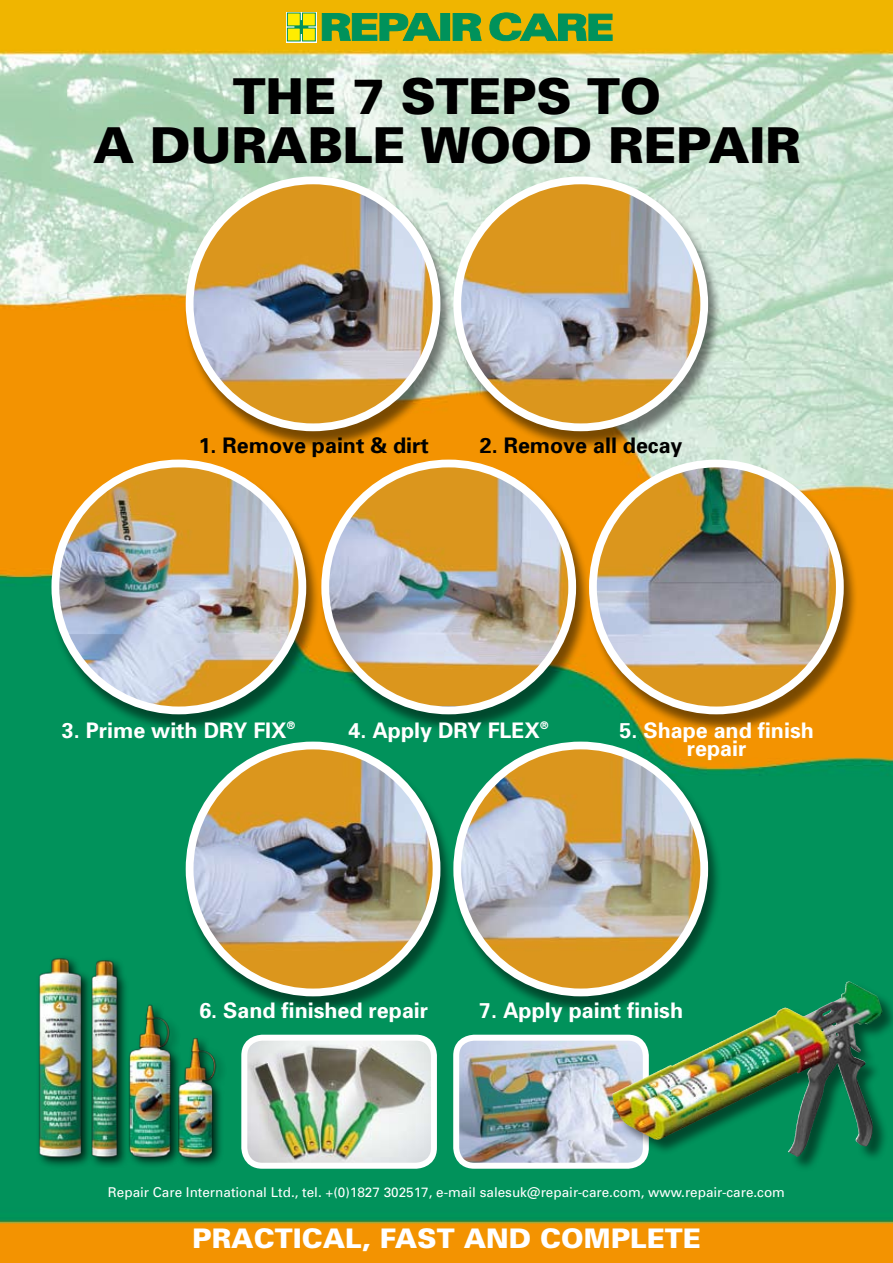
<style>
.page{position:relative;width:893px;height:1263px;background:#fff}
.page>*{position:absolute;margin:0;border:0;box-sizing:border-box;transform-origin:0 0}
.t1{font:900 49.5px/49.5px "Univers";letter-spacing:-.01em;color:#000;text-align:center}
.t2{font:900 27px "Univers";color:#fff}
.t3{font:700 21.45px/18px "Univers";color:#fff;text-align:center}
.t4{font:700 21.45px "Univers";color:#000}
.t5{font:13.5px "Univers";color:#fff}
</style>
<div class="page">
<img style="left:0;top:0;width:893px;height:1263px">
<div style="left:35px;top:954px;width:58px;height:214px;background:#000;opacity:.75"></div>
<img style="left:36px;top:954px;width:56px;height:208px">
<img style="left:84px;top:956px;width:46px;height:208px">
<div style="left:126px;top:1001px;width:57px;height:167px;background:#000;opacity:.75"></div>
<img style="left:123px;top:999px;width:60px;height:161px">
<div style="left:174px;top:1034px;width:53px;height:134px;background:#000;opacity:.75"></div>
<img style="left:178px;top:1000px;width:45px;height:160px">
<div style="left:183px;top:179px;width:272px;height:271px;background:#000;opacity:.5"></div>
<img style="left:190px;top:180px;width:247px;height:247px;border-radius:123px">
<div style="left:186px;top:176px;width:254px;height:255px;border:8px solid #fff;border-radius:50%"></div>
<div style="left:183px;top:744px;width:272px;height:271px;background:#000;opacity:.5"></div>
<img style="left:190px;top:745px;width:247px;height:246px">
<div style="left:186px;top:742px;width:254px;height:254px;border:8px solid #fff;border-radius:50%"></div>
<div style="left:451px;top:179px;width:271px;height:271px;background:#000;opacity:.5"></div>
<img style="left:457px;top:180px;width:247px;height:247px;border-radius:123px">
<div style="left:453px;top:176px;width:255px;height:255px;border:8px solid #fff;border-radius:50%"></div>
<div style="left:451px;top:744px;width:271px;height:271px;background:#000;opacity:.5"></div>
<img style="left:457px;top:745px;width:247px;height:247px;border-radius:123px">
<div style="left:453px;top:742px;width:255px;height:254px;border:8px solid #fff;border-radius:50%"></div>
<div style="left:49px;top:462px;width:271px;height:271px;background:#000;opacity:.5"></div>
<img style="left:55px;top:463px;width:247px;height:247px;border-radius:123px">
<div style="left:51px;top:460px;width:255px;height:254px;border:8px solid #fff;border-radius:50%"></div>
<div style="left:319px;top:462px;width:271px;height:271px;background:#000;opacity:.5"></div>
<img style="left:325px;top:463px;width:247px;height:243px">
<div style="left:321px;top:460px;width:255px;height:254px;border:8px solid #fff;border-radius:50%"></div>
<div style="left:587px;top:462px;width:271px;height:271px;background:#000;opacity:.5"></div>
<img style="left:593px;top:463px;width:247px;height:247px;border-radius:123px">
<div style="left:589px;top:460px;width:255px;height:254px;border:8px solid #fff;border-radius:50%"></div>
<img style="left:244px;top:1038px;width:190px;height:128px">
<div style="left:241px;top:1035px;width:196px;height:134px;border:6px solid #fff;border-radius:18px"></div>
<img style="left:456px;top:1038px;width:156px;height:128px">
<div style="left:453px;top:1035px;width:196px;height:134px;border:6px solid #fff;border-radius:18px"></div>
<div style="left:612px;top:981px;width:281px;height:191px;background:#000;opacity:.5"></div>
<img style="left:750px;top:983px;width:96px;height:44px">
<svg style="left:489px;top:13px;width:123px;height:29px;background:#599e38"></svg>
<svg style="left:322px;top:13px;width:118px;height:28px;background:#489c3f"></svg>
<div style="left:441px;top:14px;width:9px;height:26px;background:#00925b"></div>
<svg style="left:453px;top:13px;width:28px;height:28px"></svg>
<svg style="left:286px;top:12px;width:31px;height:30px"></svg>
<div style="left:295px;top:21px;width:13px;height:12px;background:#00925b"></div>
<div style="left:294px;top:20px;width:14px;height:14px;border:1px solid #00925b"></div>
<div style="left:302px;top:13px;width:13px;height:13px;background:#ffed00"></div>
<div style="left:302px;top:13px;width:14px;height:13px;border:1px solid #00925b"></div>
<div style="left:287px;top:13px;width:13px;height:13px;background:#ffed00"></div>
<div style="left:287px;top:13px;width:14px;height:13px;border:1px solid #00925b"></div>
<div style="left:302px;top:28px;width:13px;height:13px;background:#ffed00"></div>
<div style="left:302px;top:28px;width:14px;height:13px;border:1px solid #00925b"></div>
<div style="left:287px;top:28px;width:13px;height:13px;background:#ffed00"></div>
<div style="left:287px;top:28px;width:14px;height:13px;border:1px solid #00925b"></div>
<h1 class="t1" style="left:93px;top:71px;width:709px">THE 7 STEPS TO<br>A DURABLE WOOD REPAIR</h1>
<h3 class="t4" style="left:199px;top:432px;width:232px">1. Remove paint &amp; dirt</h3>
<h3 class="t4" style="left:480px;top:432px;width:204px">2. Remove all decay</h3>
<h3 class="t3" style="left:62px;top:721px;width:235px">3. Prime with DRY FIX<sup>®</sup></h3>
<h3 class="t3" style="left:349px;top:721px;width:201px">4. Apply DRY FLEX<sup>®</sup></h3>
<h3 class="t3" style="left:619px;top:721px;width:196px">5. Shape and finish repair</h3>
<h3 class="t3" style="left:199px;top:1001px;width:230px">6. Sand finished repair</h3>
<h3 class="t3" style="left:479px;top:1001px;width:205px">7. Apply paint finish</h3>
<p class="t5" style="left:108px;top:1184px;width:679px">Repair Care International Ltd., tel. +(0)1827 302517, e-mail salesuk@repair-care.com, www.repair-care.com</p>
<h2 class="t2" style="left:192px;top:1222px;width:510px">PRACTICAL, FAST AND COMPLETE</h2>
</div>
